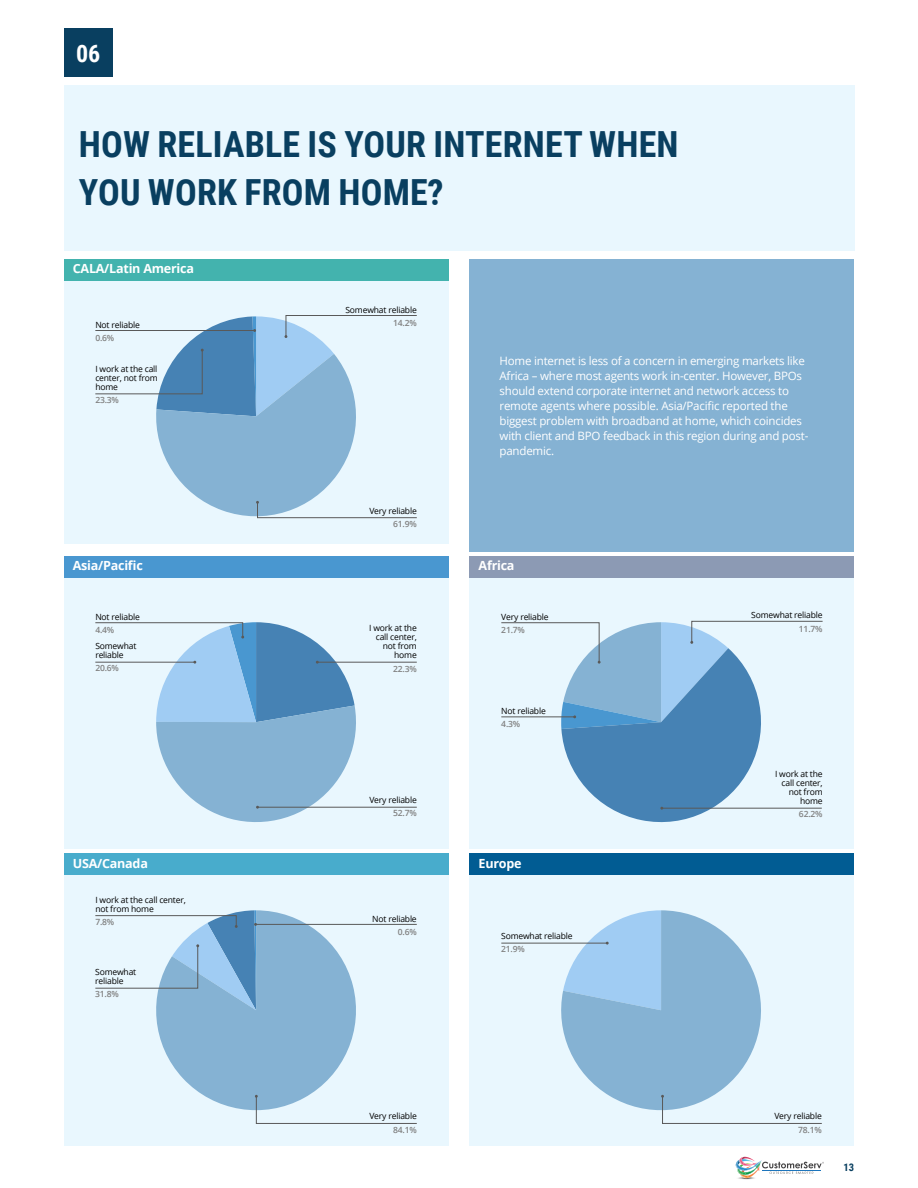
<style>
.page{position:relative;width:918px;height:1188px;background:#fff}
.page>*{position:absolute;margin:0;border:0;box-sizing:border-box;transform-origin:0 0}
.t1{font:700 36px/48px "Roboto Condensed";letter-spacing:.005em;color:#093f60}
.t2{font:700 24px "Roboto Condensed";color:#fff}
.t3{font:700 12.6px "Open Sans";letter-spacing:-.02em;color:#fff}
.t4{font:11.55px/15px "Open Sans";letter-spacing:-.02em;color:#fff}
.t5{font:700 10.5px "Roboto Condensed";color:#093f60}
.t6{font:8.55px/9px "Open Sans";letter-spacing:-.02em;color:#000}
.t7{font:600 8.55px "Open Sans";letter-spacing:-.02em;color:#808080}
</style>
<div class="page">
<svg style="left:735px;top:1157px;width:89px;height:22px"></svg>
<div style="left:64px;top:273px;width:384px;height:271px;background:#e9f7fe"></div>
<div style="left:64px;top:259px;width:384px;height:22px;background:#43b3ae"></div>
<div style="left:64px;top:578px;width:384px;height:270px;background:#e9f7fe"></div>
<div style="left:64px;top:556px;width:384px;height:22px;background:#4997d0"></div>
<div style="left:64px;top:85px;width:790px;height:166px;background:#e9f7fe"></div>
<div style="left:64px;top:28px;width:49px;height:49px;background:#093f60"></div>
<div style="left:470px;top:578px;width:384px;height:270px;background:#e9f7fe"></div>
<div style="left:64px;top:875px;width:384px;height:270px;background:#e9f7fe"></div>
<div style="left:64px;top:853px;width:384px;height:22px;background:#48accc"></div>
<div style="left:470px;top:875px;width:384px;height:270px;background:#e9f7fe"></div>
<div style="left:470px;top:853px;width:384px;height:22px;background:#015c93"></div>
<div style="left:470px;top:259px;width:384px;height:292px;background:#85b2d3"></div>
<div style="left:470px;top:556px;width:384px;height:22px;background:#8c9ab4"></div>
<svg style="left:156px;top:910px;width:208px;height:201px;fill:#85b2d3"></svg>
<svg style="left:555px;top:910px;width:206px;height:201px;fill:#85b2d3"></svg>
<svg style="left:255px;top:1095px;width:162px;height:29px"></svg>
<svg style="left:661px;top:1095px;width:161px;height:29px"></svg>
<hr style="left:256px;top:924px;width:161px;height:1px;background:#595959">
<svg style="left:95px;top:315px;width:322px;height:204px"></svg>
<svg style="left:501px;top:621px;width:322px;height:202px"></svg>
<hr style="left:317px;top:662px;width:100px;height:1px;background:#595959">
<hr style="left:258px;top:807px;width:159px;height:1px;background:#595959">
<svg style="left:95px;top:622px;width:266px;height:200px"></svg>
<hr style="left:501px;top:943px;width:106px;height:1px;background:#595959">
<svg style="left:563px;top:910px;width:98px;height:100px"></svg>
<svg style="left:95px;top:910px;width:162px;height:100px"></svg>
<h2 class="t2" style="left:76px;top:36px;width:26px">06</h2>
<h1 class="t1" style="left:79px;top:119px;width:601px">HOW RELIABLE IS YOUR INTERNET WHEN<br>YOU WORK FROM HOME?</h1>
<h3 class="t3" style="left:73px;top:260px;width:123px">CALA/Latin America</h3>
<p class="t6" style="left:95px;top:320px;width:46px">Not reliable</p>
<p class="t7" style="left:95px;top:332px;width:20px">0.6%</p>
<p class="t6" style="left:95px;top:364px;width:64px;text-align:justify">I work at the call center, not from home</p>
<p class="t7" style="left:95px;top:394px;width:25px">23.3%</p>
<h3 class="t3" style="left:73px;top:557px;width:72px">Asia/Pacific</h3>
<p class="t6" style="left:95px;top:612px;width:46px">Not reliable</p>
<p class="t7" style="left:95px;top:624px;width:20px">4.4%</p>
<p class="t6" style="left:95px;top:641px;width:43px">Somewhat reliable</p>
<p class="t7" style="left:95px;top:662px;width:25px">20.6%</p>
<p class="t6" style="left:345px;top:305px;width:73px">Somewhat reliable</p>
<p class="t7" style="left:393px;top:317px;width:25px">14.2%</p>
<p class="t6" style="left:369px;top:506px;width:49px">Very reliable</p>
<p class="t7" style="left:393px;top:518px;width:25px">61.9%</p>
<p class="t4" style="left:500px;top:353px;width:310px">Home internet is less of a concern in emerging markets like Africa – where most agents work in-center. However, BPOs should extend corporate internet and network access to remote agents where possible. Asia/Pacific reported the biggest problem with broadband at home, which coincides with client and BPO feedback in this region during and post&shy;pandemic.</p>
<h3 class="t3" style="left:479px;top:557px;width:37px">Africa</h3>
<p class="t6" style="left:751px;top:611px;width:73px">Somewhat reliable</p>
<p class="t6" style="left:501px;top:612px;width:49px">Very reliable</p>
<p class="t7" style="left:501px;top:624px;width:25px">21.7%</p>
<p class="t6" style="left:369px;top:624px;width:49px">I work at the</p>
<p class="t7" style="left:799px;top:623px;width:25px">11.7%</p>
<p class="t6" style="left:376px;top:633px;width:43px;text-align:right">call center, not from home</p>
<p class="t7" style="left:393px;top:663px;width:25px">22.3%</p>
<p class="t6" style="left:369px;top:795px;width:49px">Very reliable</p>
<p class="t7" style="left:393px;top:808px;width:25px">52.7%</p>
<p class="t6" style="left:501px;top:706px;width:46px">Not reliable</p>
<p class="t7" style="left:501px;top:718px;width:20px">4.3%</p>
<p class="t6" style="left:775px;top:769px;width:49px;text-align:right">I work at the call center, not from home</p>
<p class="t7" style="left:799px;top:808px;width:25px">62.2%</p>
<h3 class="t3" style="left:73px;top:854px;width:77px">USA/Canada</h3>
<h3 class="t3" style="left:479px;top:854px;width:45px">Europe</h3>
<p class="t6" style="left:95px;top:895px;width:92px">I work at the call center, not from home</p>
<p class="t7" style="left:95px;top:916px;width:20px">7.8%</p>
<p class="t6" style="left:95px;top:967px;width:43px">Somewhat reliable</p>
<p class="t7" style="left:95px;top:988px;width:25px">31.8%</p>
<p class="t6" style="left:372px;top:914px;width:46px">Not reliable</p>
<p class="t7" style="left:398px;top:926px;width:20px">0.6%</p>
<p class="t6" style="left:501px;top:931px;width:73px">Somewhat reliable</p>
<p class="t7" style="left:501px;top:944px;width:25px">21.9%</p>
<p class="t6" style="left:369px;top:1112px;width:49px">Very reliable</p>
<p class="t7" style="left:393px;top:1124px;width:25px">84.1%</p>
<p class="t6" style="left:774px;top:1112px;width:49px">Very reliable</p>
<p class="t7" style="left:798px;top:1124px;width:25px">78.1%</p>
<p class="t5" style="left:843px;top:1160px;width:12px">13</p>
</div>
